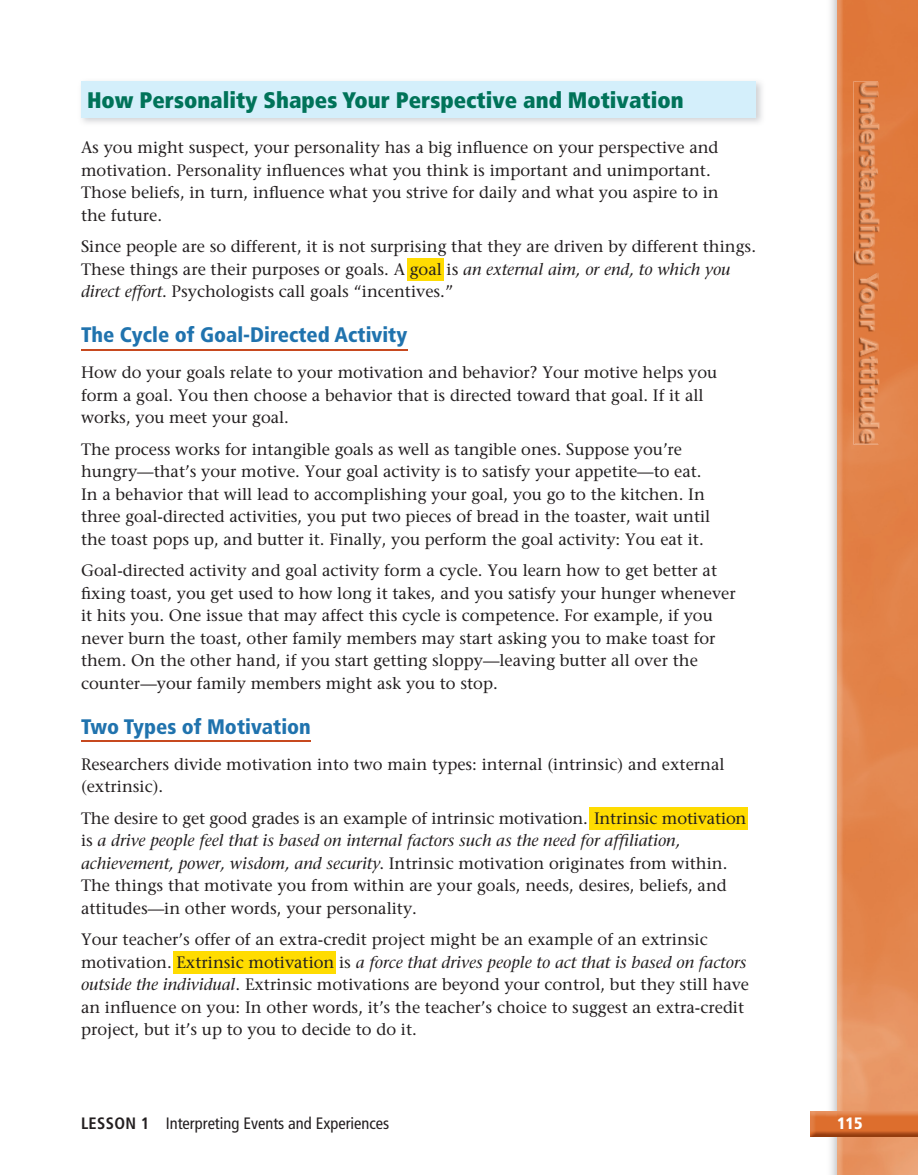
<style>
.page{position:relative;width:918px;height:1175px;background:#fff}
.page>*{position:absolute;margin:0;border:0;box-sizing:border-box;transform-origin:0 0}
.t1{font:900 condensed 22.5px "Frutiger";color:#007359}
.t2{font:900 condensed 21px "Frutiger";color:#2073ae}
.t3{font:16.5px/22.5px "Stone Serif";color:#231f20}
.t4{font:condensed 16.5px "Frutiger";color:#231f20}
.t5{font:900 condensed 16.5px "Frutiger";color:#fff}
.s1{font-style:italic}
.s2{font-weight:700}
</style>
<div class="page">
<img style="left:830px;top:0;width:88px;height:1174px">
<img style="left:854px;top:81px;width:26px;height:363px">
<img style="left:855px;top:82px;width:1px;height:360px">
<img style="left:856px;top:82px;width:22px;height:360px">
<svg style="left:810px;top:1136px;width:27px;height:1px"></svg>
<img style="left:837px;top:1136px;width:81px;height:1px">
<img style="left:810px;top:1111px;width:108px;height:25px">
<div style="left:407px;top:258px;width:37px;height:22px;background:#ffdc01"></div>
<hr style="left:81px;top:349px;width:326px;height:1px;background:#c7491f">
<hr style="left:81px;top:740px;width:230px;height:2px;background:#c7491f">
<div style="left:589px;top:807px;width:159px;height:22px;background:#ffdc01"></div>
<div style="left:173px;top:951px;width:163px;height:22px;background:#ffdc01"></div>
<div style="left:81px;top:81px;width:675px;height:36px;background:#d4effb"></div>
<h1 class="t1" style="left:87px;top:86px;width:598px">How Personality Shapes Your Perspective and Motivation</h1>
<p class="t3" style="left:81px;top:136px;width:639px">As you might suspect, your personality has a big influence on your perspective and motivation. Personality influences what you think is important and unimportant.<br>Those beliefs, in turn, influence what you strive for daily and what you aspire to in the future.</p>
<p class="t3" style="left:81px;top:235px;width:677px">Since people are so different, it is not surprising that they are driven by different things.<br>These things are their purposes or goals. A goal is <span class="s1">an external aim, or end, to which you direct effort</span>. Psychologists call goals “incentives.”</p>
<p class="t2" style="left:81px;top:322px;width:328px">The Cycle of Goal-Directed Activity</p>
<p class="t3" style="left:81px;top:361px;width:638px">How do your goals relate to your motivation and behavior? Your motive helps you form a goal. You then choose a behavior that is directed toward that goal. If it all works, you meet your goal.</p>
<p class="t3" style="left:81px;top:438px;width:631px">The process works for intangible goals as well as tangible ones. Suppose you’re hungry—that’s your motive. Your goal activity is to satisfy your appetite—to eat.<br>In a behavior that will lead to accomplishing your goal, you go to the kitchen. In three goal-directed activities, you put two pieces of bread in the toaster, wait until the toast pops up, and butter it. Finally, you perform the goal activity: You eat it.</p>
<p class="t3" style="left:81px;top:559px;width:656px">Goal-directed activity and goal activity form a cycle. You learn how to get better at fixing toast, you get used to how long it takes, and you satisfy your hunger whenever it hits you. One issue that may affect this cycle is competence. For example, if you never burn the toast, other family members may start asking you to make toast for them. On the other hand, if you start getting sloppy—leaving butter all over the counter—your family members might ask you to stop.</p>
<p class="t2" style="left:81px;top:714px;width:231px">Two Types of Motivation</p>
<p class="t3" style="left:81px;top:753px;width:645px">Researchers divide motivation into two main types: internal (intrinsic) and external (extrinsic).</p>
<p class="t3" style="left:81px;top:807px;width:667px">The desire to get good grades is an example of intrinsic motivation. Intrinsic motivation is <span class="s1">a drive people feel that is based on internal factors such as the need for affiliation, achievement, power, wisdom, and security</span>. Intrinsic motivation originates from within.<br>The things that motivate you from within are your goals, needs, desires, beliefs, and attitudes—in other words, your personality.</p>
<p class="t3" style="left:81px;top:928px;width:670px">Your teacher’s offer of an extra-credit project might be an example of an extrinsic motivation. Extrinsic motivation is <span class="s1">a force that drives people to act that is based on factors outside the individual</span>. Extrinsic motivations are beyond your control, but they still have an influence on you: In other words, it’s the teacher’s choice to suggest an extra-credit project, but it’s up to you to decide to do it.</p>
<p class="t4" style="left:81px;top:1113px;width:310px"><span class="s2">LESSON 1</span> Interpreting Events and Experiences</p>
<p class="t5" style="left:837px;top:1113px;width:27px">115</p>
</div>
